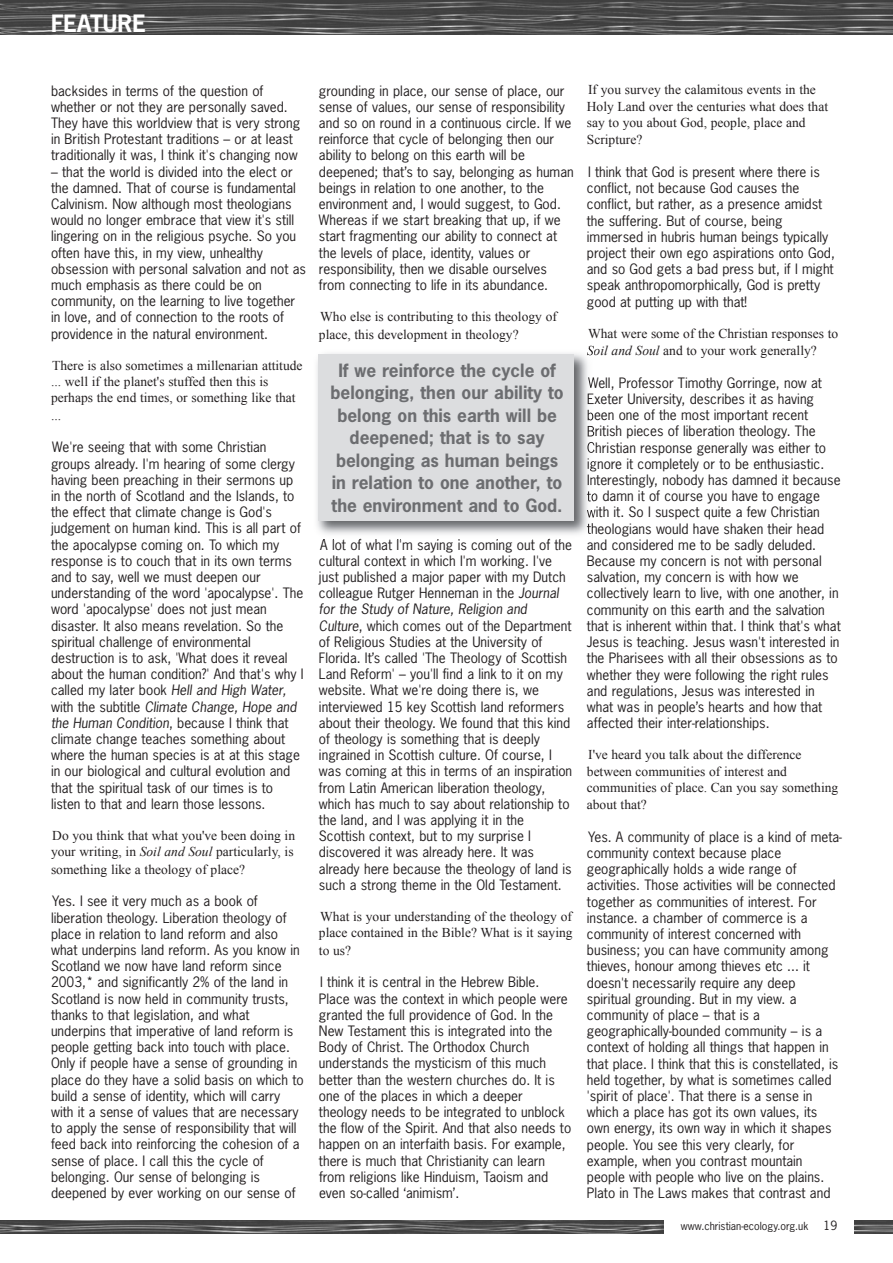
<style>
.page{position:relative;width:893px;height:1263px;background:#fff}
.page>*{position:absolute;margin:0;border:0;box-sizing:border-box;transform-origin:0 0}
.t1{font:700 22.5px "News Gothic";color:#fff}
.t2{font:700 17.25px/22.5px "News Gothic";color:#6c6d70;text-align:center}
.t3{font:13.5px/16.2px "News Gothic";color:#231f20}
.t4{font:13.5px/16.6px "Times New Roman";color:#231f20}
.t5{font:12px "News Gothic";color:#231f20}
.t6{font:10.5px "News Gothic";color:#231f20}
.s1{font-style:italic}
</style>
<div class="page">
<img style="left:0;top:0;width:893px;height:34px">
<img style="left:1px;top:1220px;width:662px;height:13px">
<img style="left:855px;top:1220px;width:38px;height:13px">
<svg style="left:0;top:1220px;width:1px;height:13px"></svg>
<img style="left:317px;top:353px;width:277px;height:187px">
<img style="left:322px;top:539px;width:129px;height:1px">
<svg style="left:587px;top:348px;width:7px;height:7px"></svg>
<svg style="left:588px;top:377px;width:6px;height:43px"></svg>
<svg style="left:587px;top:426px;width:7px;height:75px"></svg>
<svg style="left:587px;top:509px;width:7px;height:26px"></svg>
<div style="left:319px;top:354px;width:255px;height:166px;background:#dcdddf"></div>
<h1 class="t1" style="left:51px;top:11px;width:96px">FEATURE</h1>
<p class="t3" style="left:51px;top:83px;width:251px">backsides in terms of the question of whether or not they are personally saved.<br>They have this worldview that is very strong in British Protestant traditions – or at least traditionally it was, I think it's changing now</p>
<p class="t3" style="left:51px;top:164px;width:256px">– that the world is divided into the elect or the damned. That of course is fundamental Calvinism. Now although most theologians would no longer embrace that view it's still lingering on in the religious psyche. So you often have this, in my view, unhealthy obsession with personal salvation and not as much emphasis as there could be on community, on the learning to live together in love, and of connection to the roots of providence in the natural environment.</p>
<p class="t4" style="left:51px;top:357px;width:253px">There is also sometimes a millenarian attitude ... well if the planet's stuffed then this is perhaps the end times, or something like that ...</p>
<p class="t3" style="left:51px;top:440px;width:254px">We're seeing that with some Christian groups already. I'm hearing of some clergy having been preaching in their sermons up in the north of Scotland and the Islands, to the effect that climate change is God's judgement on human kind. This is all part of the apocalypse coming on. To which my response is to couch that in its own terms and to say, well we must deepen our understanding of the word 'apocalypse'. The word 'apocalypse' does not just mean disaster. It also means revelation. So the spiritual challenge of environmental destruction is to ask, 'What does it reveal about the human condition?' And that's why I called my later book <span class="s1">Hell and High Water, </span>with the subtitle <span class="s1">Climate Change, Hope and the Human Condition</span>, because I think that climate change teaches something about where the human species is at at this stage in our biological and cultural evolution and that the spiritual task of our times is to listen to that and learn those lessons.</p>
<p class="t4" style="left:51px;top:827px;width:246px;text-align:justify">Do you think that what you've been doing in your writing, in <span class="s1">Soil and Soul</span> particularly, is something like a theology of place?</p>
<p class="t3" style="left:51px;top:893px;width:254px">Yes. I see it very much as a book of liberation theology. Liberation theology of place in relation to land reform and also what underpins land reform. As you know in Scotland we now have land reform since 2003,* and significantly 2% of the land in Scotland is now held in community trusts, thanks to that legislation, and what underpins that imperative of land reform is people getting back into touch with place.<br>Only if people have a sense of grounding in place do they have a solid basis on which to build a sense of identity, which will carry with it a sense of values that are necessary to apply the sense of responsibility that will feed back into reinforcing the cohesion of a sense of place. I call this the cycle of belonging. Our sense of belonging is deepened by ever working on our sense of</p>
<p class="t3" style="left:319px;top:83px;width:256px">grounding in place, our sense of place, our sense of values, our sense of responsibility and so on round in a continuous circle. If we reinforce that cycle of belonging then our ability to belong on this earth will be deepened; that’s to say, belonging as human beings in relation to one another, to the environment and, I would suggest, to God.<br>Whereas if we start breaking that up, if we start fragmenting our ability to connect at the levels of place, identity, values or responsibility, then we disable ourselves from connecting to life in its abundance.</p>
<p class="t4" style="left:319px;top:308px;width:239px;line-height:17.4px">Who else is contributing to this theology of place, this development in theology?</p>
<p class="t2" style="left:331px;top:360px;width:235px">If we reinforce the cycle of belonging, then our ability to belong on this earth will be deepened; that is to say belonging as human beings in relation to one another, to the environment and to God.</p>
<p class="t3" style="left:319px;top:537px;width:255px">A lot of what I'm saying is coming out of the cultural context in which I'm working. I've just published a major paper with my Dutch colleague Rutger Henneman in the <span class="s1">Journal for the Study of Nature, Religion and Culture</span>, which comes out of the Department of Religious Studies at the University of Florida. It’s called 'The Theology of Scottish Land Reform' – you'll find a link to it on my website. What we're doing there is, we interviewed 15 key Scottish land reformers about their theology. We found that this kind of theology is something that is deeply ingrained in Scottish culture. Of course, I was coming at this in terms of an inspiration from Latin American liberation theology, which has much to say about relationship to the land, and I was applying it in the Scottish context, but to my surprise I discovered it was already here. It was already here because the theology of land is such a strong theme in the Old Testament.</p>
<p class="t4" style="left:319px;top:908px;width:255px;text-align:justify">What is your understanding of the theology of place contained in the Bible? What is it saying to us?</p>
<p class="t3" style="left:319px;top:974px;width:254px">I think it is central in the Hebrew Bible.<br>Place was the context in which people were granted the full providence of God. In the New Testament this is integrated into the Body of Christ. The Orthodox Church understands the mysticism of this much better than the western churches do. It is one of the places in which a deeper theology needs to be integrated to unblock the flow of the Spirit. And that also needs to happen on an interfaith basis. For example, there is much that Christianity can learn from religions like Hinduism, Taoism and even so-called ‘animism’.</p>
<p class="t4" style="left:587px;top:82px;width:243px">If you survey the calamitous events in the Holy Land over the centuries what does that say to you about God, people, place and Scripture?</p>
<p class="t3" style="left:587px;top:164px;width:250px">I think that God is present where there is conflict, not because God causes the conflict, but rather, as a presence amidst the suffering. But of course, being immersed in hubris human beings typically project their own ego aspirations onto God, and so God gets a bad press but, if I might speak anthropomorphically, God is pretty good at putting up with that!</p>
<p class="t4" style="left:587px;top:324px;width:253px;line-height:17.4px">What were some of the Christian responses to<br><span class="s1">Soil and Soul</span> and to your work generally?</p>
<p class="t3" style="left:587px;top:375px;width:255px">Well, Professor Timothy Gorringe, now at Exeter University, describes it as having been one of the most important recent British pieces of liberation theology. The Christian response generally was either to ignore it completely or to be enthusiastic.<br>Interestingly, nobody has damned it because to damn it of course you have to engage with it. So I suspect quite a few Christian theologians would have shaken their head and considered me to be sadly deluded.<br>Because my concern is not with personal salvation, my concern is with how we collectively learn to live, with one another, in community on this earth and the salvation that is inherent within that. I think that's what Jesus is teaching. Jesus wasn't interested in the Pharisees with all their obsessions as to whether they were following the right rules and regulations, Jesus was interested in what was in people’s hearts and how that affected their inter-relationships.</p>
<p class="t4" style="left:587px;top:746px;width:253px">I've heard you talk about the difference between communities of interest and communities of place. Can you say something about that?</p>
<p class="t3" style="left:587px;top:829px;width:257px">Yes. A community of place is a kind of meta&shy;community context because place geographically holds a wide range of activities. Those activities will be connected together as communities of interest. For instance. a chamber of commerce is a community of interest concerned with business; you can have community among thieves, honour among thieves etc ... it doesn't necessarily require any deep spiritual grounding. But in my view. a community of place – that is a geographically-bounded community – is a context of holding all things that happen in that place. I think that this is constellated, is held together, by what is sometimes called 'spirit of place'. That there is a sense in which a place has got its own values, its own energy, its own way in which it shapes people. You see this very clearly, for example, when you contrast mountain people with people who live on the plains.<br>Plato in The Laws makes that contrast and</p>
<p class="t6" style="left:681px;top:1220px;width:129px">www.christian-ecology.org.uk</p>
<p class="t5" style="left:823px;top:1218px;width:15px">19</p>
</div>
